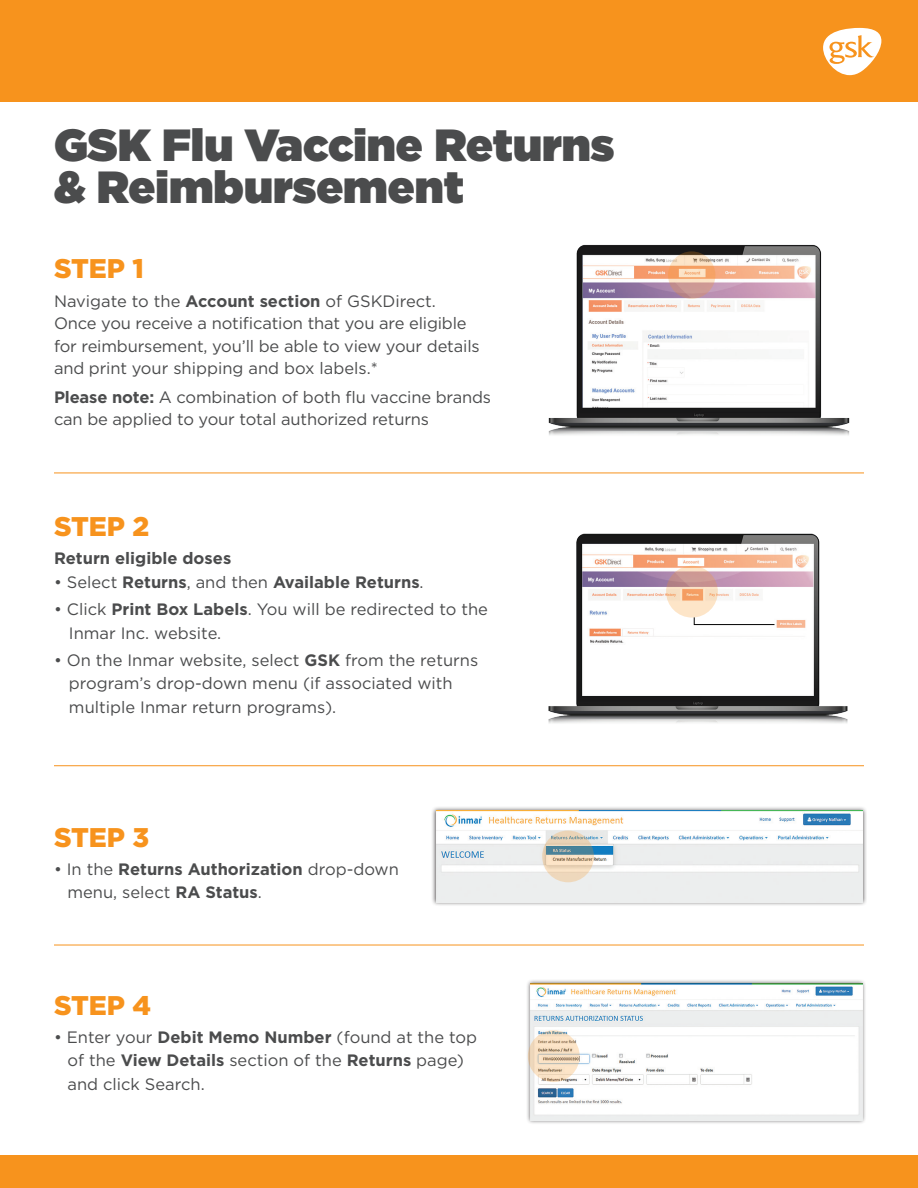
<style>
.page{position:relative;width:918px;height:1188px;background:#fff}
.page>*{position:absolute;margin:0;border:0;box-sizing:border-box;transform-origin:0 0}
.t1{font:900 45px/42px "Gotham";color:#4b4c4d}
.t2{font:900 27px "Gotham";color:#f7931d}
.t3{font:16.5px/22.5px "Gotham";letter-spacing:-.005em;color:#4b4c4d}
.t4{font:700 16.5px/22.5px "Gotham";color:#4b4c4d}
.s1{font-weight:700}
.s2{font-weight:400}
</style>
<div class="page">
<div style="left:0;top:1155px;width:918px;height:33px;background:#f7931d"></div>
<img style="left:548px;top:244px;width:302px;height:191px">
<svg style="left:668px;top:251px;width:47px;height:48px;background:#e0b297"></svg>
<img style="left:548px;top:533px;width:300px;height:191px">
<svg style="left:666px;top:566px;width:52px;height:52px;background:#e8c0a9"></svg>
<svg style="left:694px;top:617px;width:81px;height:8px"></svg>
<div style="left:432px;top:806px;width:435px;height:101px;background:#231f20;opacity:.75"></div>
<img style="left:436px;top:811px;width:426px;height:91px">
<div style="left:526px;top:979px;width:341px;height:145px;background:#231f20;opacity:.75"></div>
<img style="left:530px;top:984px;width:332px;height:136px">
<hr style="left:54px;top:473px;width:810px;height:1px;background:#f7931d">
<hr style="left:54px;top:765px;width:810px;height:1px;background:#f7931d">
<hr style="left:54px;top:945px;width:810px;height:1px;background:#f7931d">
<div style="left:0;top:0;width:918px;height:102px;background:#f7931d"></div>
<svg style="left:823px;top:28px;width:58px;height:47px"></svg>
<svg style="left:542px;top:831px;width:52px;height:51px;background:#c9c3b1"></svg>
<svg style="left:528px;top:1030px;width:52px;height:52px;background:#e6d1b6"></svg>
<p class="t1" style="left:54px;top:123px;width:562px">GSK Flu Vaccine Returns &amp; Reimbursement</p>
<p class="t2" style="left:54px;top:250px;width:91px">STEP 1</p>
<p class="t3" style="left:54px;top:289px;width:427px">Navigate to the <span class="s1">Account section</span> of GSKDirect.<br>Once you receive a notification that you are eligible for reimbursement, you’ll be able to view your details and print your shipping and box labels.*</p>
<p class="t3" style="left:54px;top:385px;width:439px"><span class="s1">Please note:</span> A combination of both flu vaccine brands can be applied to your total authorized returns</p>
<p class="t2" style="left:54px;top:507px;width:97px">STEP 2</p>
<p class="t4" style="left:54px;top:547px;width:179px">Return eligible doses</p>
<p class="t4" style="left:54px;top:571px;width:371px"><span class="s2">• Select</span> Returns<span class="s2">, and then</span> Available Returns<span class="s2">.</span></p>
<p class="t3" style="left:69px;top:597px;width:421px;line-height:24px;text-indent:-15px">• Click <span class="s1">Print Box Labels</span>. You will be redirected to the<br>Inmar Inc. website.</p>
<p class="t3" style="left:69px;top:649px;width:411px;text-indent:-15px">• On the Inmar website, select <span class="s1">GSK</span> from the returns program’s drop-down menu (if associated with</p>
<p class="t3" style="left:69px;top:695px;width:269px">multiple Inmar return programs).</p>
<p class="t2" style="left:54px;top:819px;width:97px">STEP 3</p>
<p class="t4" style="left:68px;top:858px;width:333px;text-indent:-14px"><span class="s2">• In the</span> Returns Authorization <span class="s2">drop-down menu, select</span> RA Status<span class="s2">.</span></p>
<p class="t2" style="left:54px;top:987px;width:99px">STEP 4</p>
<p class="t3" style="left:54px;top:1026px;width:425px;text-align:center">• Enter your <span class="s1">Debit Memo Number</span> (found at the top of the <span class="s1">View Details</span> section of the <span class="s1">Returns</span> page)</p>
<p class="t3" style="left:67px;top:1073px;width:139px">and click Search.</p>
</div>
